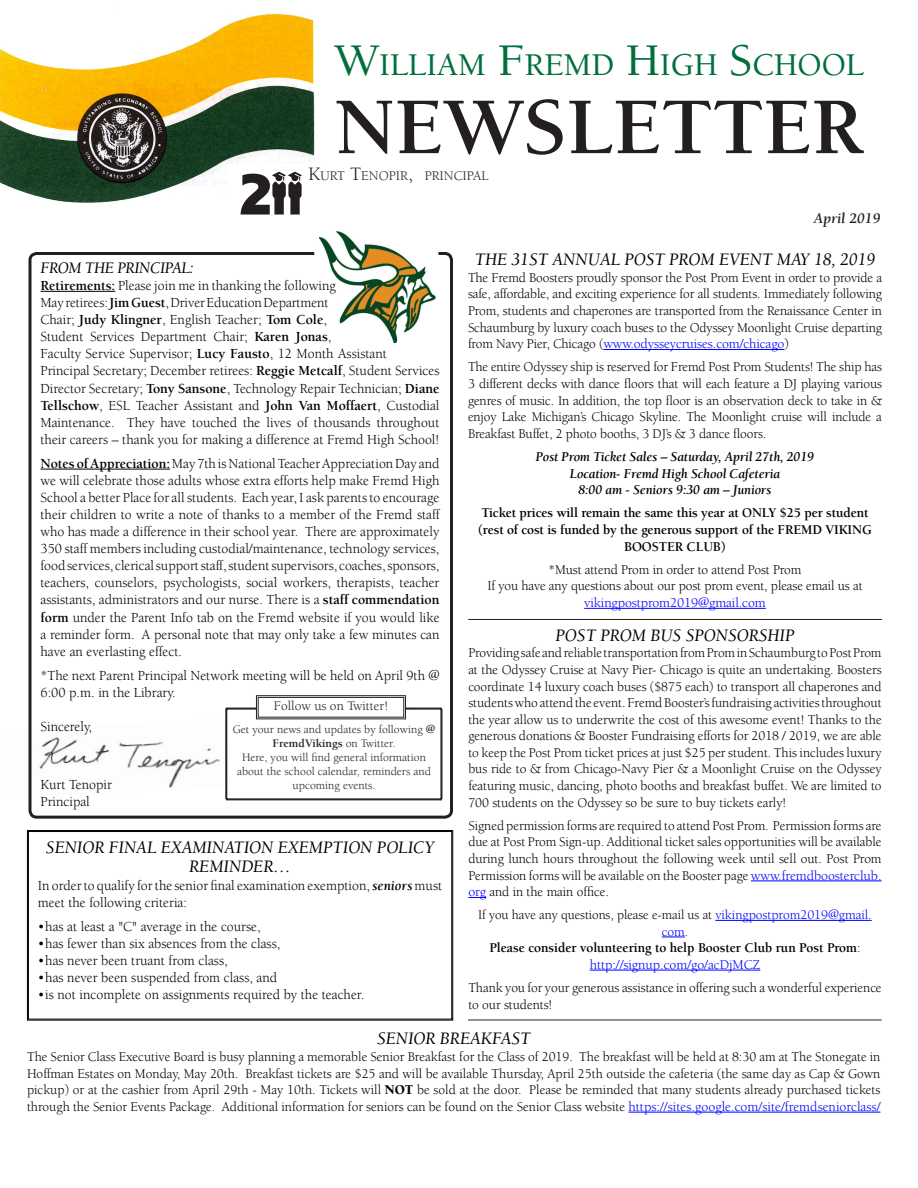
<style>
.page{position:relative;width:918px;height:1188px;background:#fff}
.page>*{position:absolute;margin:0;border:0;box-sizing:border-box;transform-origin:0 0}
.t1{font:700 82.5px "Berkeley";letter-spacing:-.01em;color:#231f20}
.t2{font:500 32.55px "Berkeley";color:#006f3c}
.heading_3{font:italic 18px/19.5px "Berkeley";color:#000;text-align:center}
.heading_3-2{font:italic 16.5px "Berkeley";letter-spacing:-.02em;color:#000}
.t3{font:italic 700 15px "Berkeley";color:#231f20}
.heading_3-3{font:14.25px/17.1px "Berkeley";color:#000}
.heading_3-4{font:13.8px/16.5px "Berkeley";letter-spacing:-.01em;color:#000;text-align:justify}
.heading_3-5{font:700 13.8px/16.5px "Berkeley";letter-spacing:-.01em;color:#000;text-align:center}
.heading_3-6{font:italic 700 13.8px "Berkeley";letter-spacing:-.01em;color:#000}
.heading_3-7{font:13.8px "Berkeley";letter-spacing:-.005em;color:#00f}
.t4{font:13.65px "Berkeley";color:#231f20}
.heading_3-8{font:13.5px/16.5px "Berkeley";letter-spacing:-.005em;color:#000;text-align:center}
.t5{font:13.35px "Berkeley";color:#231f20}
.t6{font:11.7px/14.1px "Berkeley";color:#231f20;text-align:center}
.s1{font-size:46.5px}
.s2{font-size:19.5px}
.s3{color:#00f}
.s4{font-weight:400}
.s5{font-weight:900}
.s6{font-weight:700}
.s7{font-weight:700;font-style:italic}
</style>
<div class="page">
<img style="left:39px;top:737px;width:181px;height:51px">
<div style="left:28px;top:252px;width:425px;height:567px;border:3px solid #231f20;border-radius:7px"></div>
<div style="left:424px;top:246px;width:14px;height:90px;background:#fff"></div>
<img style="left:319px;top:232px;width:117px;height:111px">
<svg style="left:418px;top:317px;width:20px;height:26px"></svg>
<svg style="left:309px;top:243px;width:16px;height:20px"></svg>
<hr style="left:40px;top:291px;width:75px;height:1px;background:#000">
<hr style="left:40px;top:469px;width:130px;height:1px;background:#000">
<hr style="left:468px;top:619px;width:414px;height:1px;background:#231f20">
<img style="left:0;top:13px;width:315px;height:190px">
<div style="left:229px;top:164px;width:94px;height:54px;background:#fff"></div>
<img style="left:241px;top:172px;width:61px;height:42px">
<svg style="left:225px;top:695px;width:218px;height:106px"></svg>
<div style="left:258px;top:697px;width:146px;height:20px;border:1px solid #231f20"></div>
<hr style="left:603px;top:349px;width:181px;height:1px;background:#00f">
<hr style="left:584px;top:608px;width:182px;height:1px;background:#00f">
<hr style="left:751px;top:881px;width:131px;height:1px;background:#00f">
<svg style="left:468px;top:897px;width:18px;height:1px"></svg>
<hr style="left:715px;top:920px;width:157px;height:1px;background:#00f">
<svg style="left:662px;top:937px;width:23px;height:1px"></svg>
<hr style="left:590px;top:970px;width:170px;height:1px;background:#00f">
<hr style="left:628px;top:1112px;width:252px;height:1px;background:#00f">
<svg style="left:27px;top:830px;width:426px;height:191px"></svg>
<div style="left:28px;top:831px;width:424px;height:188px;border:1px solid #000"></div>
<hr style="left:468px;top:1020px;width:414px;height:1px;background:#231f20">
<p class="t2" style="left:334px;top:48px;width:531px"><span class="s1">W</span>ILLIAM <span class="s1">F</span>REMD <span class="s1">H</span>IGH <span class="s1">S</span>CHOOL</p>
<p class="t1" style="left:334px;top:83px;width:530px">NEWSLETTER</p>
<p class="t4" style="left:308px;top:169px;width:182px"><span class="s2">K</span>URT <span class="s2">T</span>ENOPIR<span class="s2">,</span> PRINCIPAL</p>
<p class="t3" style="left:814px;top:211px;width:68px">April 2019</p>
<p class="heading_3" style="left:475px;top:250px;width:402px">THE 31ST ANNUAL POST PROM EVENT MAY 18, 2019</p>
<p class="heading_3-4" style="left:468px;top:270px;width:416px">The Fremd Boosters proudly sponsor the Post Prom Event in order to provide a safe, affordable, and exciting experience for all students. Immediately following Prom, students and chaperones are transported from the Renaissance Center in Schaumburg by luxury coach buses to the Odyssey Moonlight Cruise departing from Navy Pier, Chicago (<span class="s3">www.odysseycruises.com/chicago</span>)</p>
<p class="heading_3-4" style="left:468px;top:359px;width:416px">The entire Odyssey ship is reserved for Fremd Post Prom Students! The ship has 3 different decks with dance floors that will each feature a DJ playing various genres of music. In addition, the top floor is an observation deck to take in &amp; enjoy Lake Michigan’s Chicago Skyline. The Moonlight cruise will include a Breakfast Buffet, 2 photo booths, 3 DJ’s &amp; 3 dance floors.</p>
<p class="heading_3-6" style="left:536px;top:449px;width:280px">Post Prom Ticket Sales – Saturday, April 27th, 2019</p>
<p class="heading_3-6" style="left:570px;top:466px;width:212px">Location- Fremd High School Cafeteria</p>
<p class="heading_3-6" style="left:578px;top:482px;width:195px">8:00 am - Seniors 9:30 am – Juniors</p>
<p class="heading_3-5" style="left:478px;top:505px;width:395px">Ticket prices will remain the same this year at ONLY $25 per student (rest of cost is funded by the generous support of the FREMD VIKING<br>BOOSTER CLUB)</p>
<p class="heading_3-4" style="left:549px;top:562px;width:254px">*Must attend Prom in order to attend Post Prom</p>
<p class="heading_3-4" style="left:487px;top:578px;width:377px;text-align:center">If you have any questions about our post prom event, please email us at <span class="s3">vikingpostprom2019@gmail.com</span></p>
<p class="heading_3" style="left:556px;top:626px;width:240px">POST PROM BUS SPONSORSHIP</p>
<p class="heading_3-4" style="left:468px;top:645px;width:415px">Providing safe and reliable transportation from Prom in Schaumburg to Post Prom at the Odyssey Cruise at Navy Pier- Chicago is quite an undertaking. Boosters coordinate 14 luxury coach buses ($875 each) to transport all chaperones and students who attend the event. Fremd Booster’s fundraising activities throughout the year allow us to underwrite the cost of this awesome event! Thanks to the generous donations &amp; Booster Fundraising efforts for 2018 / 2019, we are able to keep the Post Prom ticket prices at just $25 per student. This includes luxury bus ride to &amp; from Chicago-Navy Pier &amp; a Moonlight Cruise on the Odyssey featuring music, dancing, photo booths and breakfast buffet. We are limited to 700 students on the Odyssey so be sure to buy tickets early!</p>
<p class="heading_3-4" style="left:468px;top:818px;width:415px">Signed permission forms are required to attend Post Prom. Permission forms are due at Post Prom Sign-up. Additional ticket sales opportunities will be available during lunch hours throughout the following week until sell out. Post Prom Permission forms will be available on the Booster page <span class="s3">www.fremdboosterclub. org</span> and in the main office.</p>
<p class="heading_3-8" style="left:478px;top:907px;width:395px">If you have any questions, please e-mail us at <span class="s3">vikingpostprom2019@gmail. com</span>.</p>
<p class="heading_3-5" style="left:490px;top:940px;width:372px">Please consider volunteering to help Booster Club run Post Prom<span class="s4">:</span></p>
<p class="heading_3-7" style="left:590px;top:957px;width:172px">http://signup.com/go/acDjMCZ</p>
<p class="heading_3-4" style="left:468px;top:980px;width:415px">Thank you for your generous assistance in offering such a wonderful experience to our students!</p>
<p class="heading_3" style="left:377px;top:1030px;width:155px">SENIOR BREAKFAST</p>
<p class="heading_3-4" style="left:27px;top:1049px;width:855px">The Senior Class Executive Board is busy planning a memorable Senior Breakfast for the Class of 2019. The breakfast will be held at 8:30 am at The Stonegate in Hoffman Estates on Monday, May 20th. Breakfast tickets are $25 and will be available Thursday, April 25th outside the cafeteria (the same day as Cap &amp; Gown pickup) or at the cashier from April 29th - May 10th. Tickets will <span class="s5">NOT</span> be sold at the door. Please be reminded that many students already purchased tickets through the Senior Events Package. Additional information for seniors can be found on the Senior Class website <span class="s3">https://sites.google.com/site/fremdseniorclass/</span></p>
<p class="heading_3-2" style="left:40px;top:259px;width:155px">FROM THE PRINCIPAL:</p>
<p class="heading_3-3" style="left:40px;top:277px;width:401px"><span class="s6">Retirements:</span> Please join me in thanking the following<br>May retirees: <span class="s6">Jim Guest</span>, Driver Education Department<br>Chair; <span class="s6">Judy Klingner</span>, English Teacher; <span class="s6">Tom Cole</span>,<br>Student Services Department Chair; <span class="s6">Karen Jonas</span>,<br>Faculty Service Supervisor; <span class="s6">Lucy Fausto</span>, 12 Month Assistant Principal Secretary; December retirees: <span class="s6">Reggie Metcalf</span>, Student Services Director Secretary; <span class="s6">Tony Sansone</span>, Technology Repair Technician; <span class="s6">Diane Tellschow</span>, ESL Teacher Assistant and <span class="s6">John Van Moffaert</span>, Custodial Maintenance. They have touched the lives of thousands throughout their careers – thank you for making a difference at Fremd High School!</p>
<p class="heading_3-3" style="left:40px;top:455px;width:401px;text-align:justify"><span class="s6">Notes of Appreciation:</span> May 7th is National Teacher Appreciation Day and we will celebrate those adults whose extra efforts help make Fremd High School a better Place for all students. Each year, I ask parents to encourage their children to write a note of thanks to a member of the Fremd staff who has made a difference in their school year. There are approximately 350 staff members including custodial/maintenance, technology services, food services, clerical support staff, student supervisors, coaches, sponsors, teachers, counselors, psychologists, social workers, therapists, teacher assistants, administrators and our nurse. There is a <span class="s6">staff commendation form</span> under the Parent Info tab on the Fremd website if you would like a reminder form. A personal note that may only take a few minutes can have an everlasting effect.</p>
<p class="heading_3-3" style="left:40px;top:667px;width:401px">*The next Parent Principal Network meeting will be held on April 9th @<br>6:00 p.m. in the Library.</p>
<p class="heading_3-3" style="left:40px;top:718px;width:53px">Sincerely,</p>
<p class="t5" style="left:274px;top:699px;width:116px">Follow us on Twitter!</p>
<p class="t6" style="left:233px;top:722px;width:204px">Get your news and updates by following <span class="s6">@<br>FremdVikings</span> on Twitter.<br>Here, you will find general information about the school calendar, reminders and upcoming events.</p>
<p class="heading_3-3" style="left:40px;top:776px;width:73px">Kurt Tenopir</p>
<p class="heading_3-3" style="left:40px;top:793px;width:51px">Principal</p>
<p class="heading_3" style="left:46px;top:838px;width:390px">SENIOR FINAL EXAMINATION EXEMPTION POLICY<br>REMINDER…</p>
<p class="heading_3-3" style="left:38px;top:877px;width:406px">In order to qualify for the senior final examination exemption, <span class="s7">seniors</span> must meet the following criteria:</p>
<p class="heading_3-3" style="left:38px;top:918px;width:224px">•has at least a "C" average in the course,</p>
<p class="heading_3-3" style="left:38px;top:935px;width:244px">•has fewer than six absences from the class,</p>
<p class="heading_3-3" style="left:38px;top:952px;width:191px">•has never been truant from class,</p>
<p class="heading_3-3" style="left:38px;top:969px;width:241px">•has never been suspended from class, and</p>
<p class="heading_3-3" style="left:38px;top:986px;width:328px">•is not incomplete on assignments required by the teacher.</p>
</div>
